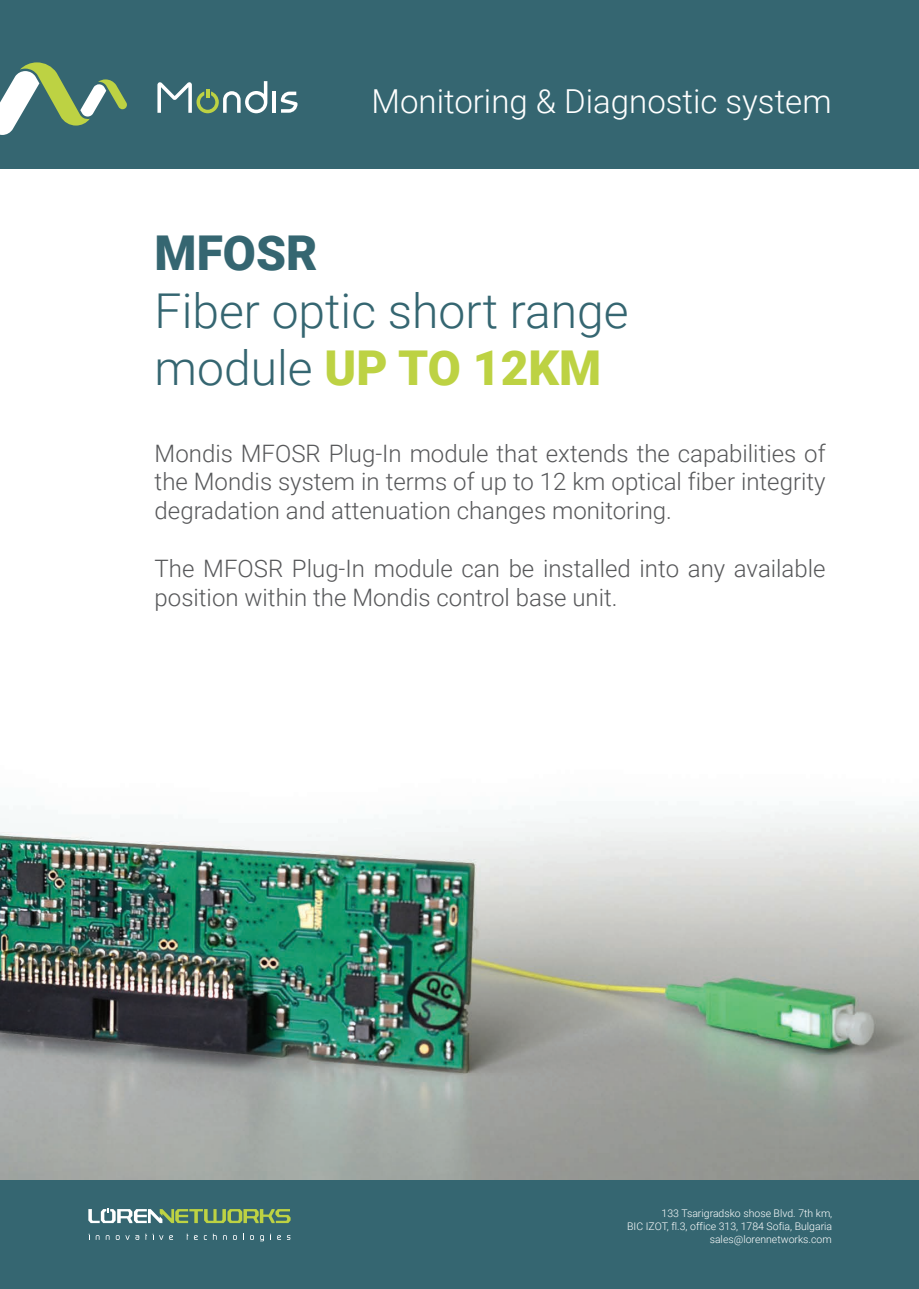
<style>
.page{position:relative;width:919px;height:1289px;background:#fff}
.page>*{position:absolute;margin:0;border:0;box-sizing:border-box;transform-origin:0 0}
.t1{font:300 48px/57.6px "Roboto";color:#356671}
.t2{font:900 48px "Roboto";color:#356671}
.t3{font:300 33px "Roboto";color:#fff}
.t4{font:300 24px/28.8px "Roboto";color:#57585a;text-align:justify}
.t5{font:300 10.5px/12.9px "Roboto";color:#fff;text-align:right}
.s1{font-weight:900;color:#bdd243}
</style>
<div class="page">
<img style="left:0;top:812px;width:918px;height:368px">
<div style="left:0;top:1180px;width:918px;height:108px;background:#356671"></div>
<svg style="left:145px;top:1233px;width:18px;height:6px"></svg>
<svg style="left:116px;top:1235px;width:23px;height:4px"></svg>
<svg style="left:260px;top:1235px;width:4px;height:6px"></svg>
<svg style="left:277px;top:1235px;width:4px;height:4px"></svg>
<svg style="left:169px;top:1235px;width:4px;height:4px"></svg>
<svg style="left:194px;top:1235px;width:4px;height:4px"></svg>
<svg style="left:213px;top:1233px;width:4px;height:6px"></svg>
<svg style="left:88px;top:1208px;width:202px;height:15px"></svg>
<div style="left:0;top:0;width:918px;height:169px;background:#356671"></div>
<hr style="left:272px;top:92px;width:4px;height:21px;background:#fff">
<svg style="left:281px;top:92px;width:16px;height:21px"></svg>
<svg style="left:157px;top:81px;width:110px;height:32px"></svg>
<svg style="left:0;top:62px;width:127px;height:73px"></svg>
<h2 class="t3" style="left:371px;top:78px;width:461px">Monitoring &amp; Diagnostic system</h2>
<h1 class="t2" style="left:155px;top:219px;width:164px">MFOSR</h1>
<h1 class="t1" style="left:155px;top:280px;width:475px">Fiber optic short range module <span class="s1">UP TO 12KM</span></h1>
<p class="t4" style="left:155px;top:437px;width:672px">Mondis MFOSR Plug-In module that extends the capabilities of the Mondis system in terms of up to 12 km optical fiber integrity degradation and attenuation changes monitoring.</p>
<p class="t4" style="left:155px;top:553px;width:672px">The MFOSR Plug-In module can be installed into any available position within the Mondis control base unit.</p>
<p class="t5" style="left:627px;top:1206px;width:206px">133 Tsarigradsko shose Blvd. 7th km,<br>BIC IZOT, fl.3, office 313, 1784 Sofia, Bulgaria sales@lorennetworks.com</p>
</div>
